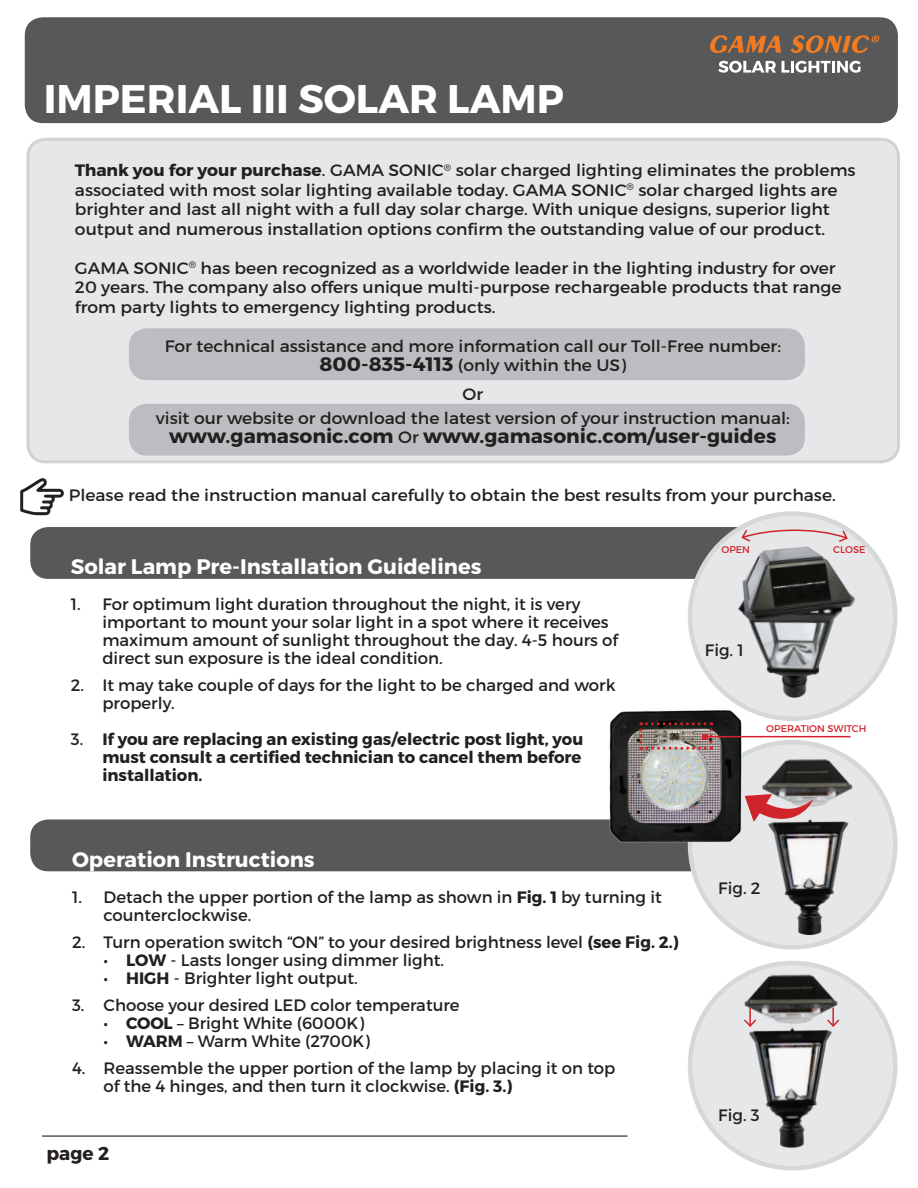
<style>
.page{position:relative;width:918px;height:1188px;background:#fff}
.page>*{position:absolute;margin:0;border:0;box-sizing:border-box;transform-origin:0 0}
.t1{font:700 39.9px "Montserrat";color:#fff}
.t2{font:700 21px "Montserrat";color:#fff}
.t3{font:700 19.5px "Montserrat";color:#231f20;scale:1.04 1}
.t4{font:700 18.6px "Montserrat";color:#231f20}
.t5{font:16.5px/19.5px "Montserrat";color:#231f20;scale:1.04 1}
.t6{font:16.5px/18px "Montserrat";color:#231f20}
.t7{font:700 16.5px/18px "Montserrat";color:#231f20;text-align:justify}
.t8{font:9.75px "Montserrat";color:#d1232a}
.s1{font-weight:700}
.s2{font-weight:700;font-size:19.5px}
.s3{font-weight:400;font-size:16.5px}
.s4{font-weight:400}
</style>
<div class="page">
<div style="left:25px;top:17px;width:873px;height:106px;background:#57585a;border-radius:18px"></div>
<div style="left:28px;top:139px;width:870px;height:323px;background:#e6e7e9;border-radius:17px"></div>
<div style="left:27px;top:138px;width:873px;height:325px;border:3px solid #d1d2d4;border-radius:17px"></div>
<div style="left:30px;top:527px;width:770px;height:52px;background:#57585a;border-radius:18px"></div>
<div style="left:30px;top:819px;width:770px;height:52px;background:#57585a;border-radius:18px"></div>
<div style="left:129px;top:328px;width:676px;height:52px;background:#bcbdc0;border-radius:18px"></div>
<div style="left:129px;top:404px;width:676px;height:52px;background:#bcbdc0;border-radius:18px"></div>
<svg style="left:718px;top:61px;width:58px;height:12px"></svg>
<svg style="left:782px;top:61px;width:79px;height:12px"></svg>
<svg style="left:710px;top:35px;width:170px;height:18px"></svg>
<img style="left:639px;top:517px;width:244px;height:197px">
<div style="left:690px;top:742px;width:205px;height:205px;background:#e6e7e9;border-radius:50%"></div>
<svg style="left:690px;top:963px;width:205px;height:205px;background:#e0e1e3"></svg>
<svg style="left:20px;top:478px;width:44px;height:37px"></svg>
<img style="left:688px;top:969px;width:195px;height:189px">
<img style="left:697px;top:871px;width:179px;height:72px">
<img style="left:741px;top:730px;width:124px;height:141px">
<img style="left:609px;top:710px;width:132px;height:133px">
<svg style="left:826px;top:1008px;width:15px;height:20px"></svg>
<svg style="left:742px;top:1008px;width:16px;height:20px"></svg>
<svg style="left:745px;top:794px;width:68px;height:27px"></svg>
<hr style="left:705px;top:736px;width:146px;height:1px;background:#d1232a">
<svg style="left:639px;top:722px;width:73px;height:28px;background:#876f6a"></svg>
<svg style="left:740px;top:528px;width:109px;height:15px;background:#e3ced0"></svg>
<hr style="left:42px;top:1135px;width:585px;height:2px;background:#57585a">
<h1 class="t1" style="left:44px;top:81px;width:522px">IMPERIAL III SOLAR LAMP</h1>
<p class="t5" style="left:75px;top:161px;width:752px"><span class="s1">Thank you for your purchase</span>. GAMA SONIC<sup>®</sup> solar charged lighting eliminates the problems associated with most solar lighting available today. GAMA SONIC<sup>®</sup> solar charged lights are brighter and last all night with a full day solar charge. With unique designs, superior light output and numerous installation options confirm the outstanding value of our product.</p>
<p class="t5" style="left:75px;top:259px;width:739px">GAMA SONIC<sup>®</sup> has been recognized as a worldwide leader in the lighting industry for over<br>20 years. The company also offers unique multi-purpose rechargeable products that range from party lights to emergency lighting products.</p>
<p class="t5" style="left:165px;top:337px;width:594px;text-align:center">For technical assistance and more information call our Toll-Free number:<br><span class="s2">800-835-4113</span> (only within the US)</p>
<p class="t5" style="left:156px;top:382px;width:611px;line-height:24px;text-align:center">Or<br>visit our website or download the latest version of your instruction manual:</p>
<p class="t3" style="left:169px;top:427px;width:585px">www.gamasonic.com <span class="s3">Or</span> www.gamasonic.com/user-guides</p>
<p class="t5" style="left:69px;top:486px;width:739px">Please read the instruction manual carefully to obtain the best results from your purchase.</p>
<p class="t2" style="left:71px;top:557px;width:412px">Solar Lamp Pre-Installation Guidelines</p>
<p class="t6" style="left:102px;top:596px;width:517px;text-indent:-31px">1. For optimum light duration throughout the night, it is very important to mount your solar light in a spot where it receives maximum amount of sunlight throughout the day. 4-5 hours of direct sun exposure is the ideal condition.</p>
<p class="t6" style="left:102px;top:677px;width:515px;text-indent:-31px">2. It may take couple of days for the light to be charged and work properly.</p>
<p class="t7" style="left:102px;top:731px;width:483px;text-indent:-31px"><span class="s4">3.</span> If you are replacing an existing gas/electric post light, you must consult a certified technician to cancel them before installation.</p>
<p class="t2" style="left:72px;top:850px;width:244px">Operation Instructions</p>
<p class="t6" style="left:104px;top:889px;width:560px;text-indent:-31px">1. Detach the upper portion of the lamp as shown in <span class="s1">Fig. 1</span> by turning it counterclockwise.</p>
<p class="t6" style="left:72px;top:934px;width:608px">2. Turn operation switch “ON” to your desired brightness level <span class="s1">(see Fig. 2.)</span></p>
<p class="t6" style="left:104px;top:952px;width:342px">• <span class="s1">LOW</span> - Lasts longer using dimmer light.</p>
<p class="t6" style="left:104px;top:970px;width:256px">• <span class="s1">HIGH</span> - Brighter light output.</p>
<p class="t6" style="left:72px;top:997px;width:389px">3. Choose your desired LED color temperature</p>
<p class="t6" style="left:104px;top:1015px;width:262px">• <span class="s1">COOL</span> – Bright White (6000K)</p>
<p class="t6" style="left:104px;top:1033px;width:268px">• <span class="s1">WARM</span> – Warm White (2700K)</p>
<p class="t6" style="left:104px;top:1060px;width:513px;text-indent:-31px">4. Reassemble the upper portion of the lamp by placing it on top of the 4 hinges, and then turn it clockwise. <span class="s1">(Fig. 3.)</span></p>
<p class="t4" style="left:47px;top:1145px;width:64px">page 2</p>
<p class="t8" style="left:721px;top:545px;width:30px">OPEN</p>
<p class="t8" style="left:833px;top:545px;width:34px">CLOSE</p>
<p class="t6" style="left:705px;top:642px;width:40px">Fig. 1</p>
<p class="t8" style="left:766px;top:724px;width:102px">OPERATION SWITCH</p>
<p class="t6" style="left:718px;top:880px;width:44px">Fig. 2</p>
<p class="t6" style="left:718px;top:1107px;width:43px">Fig. 3</p>
</div>
